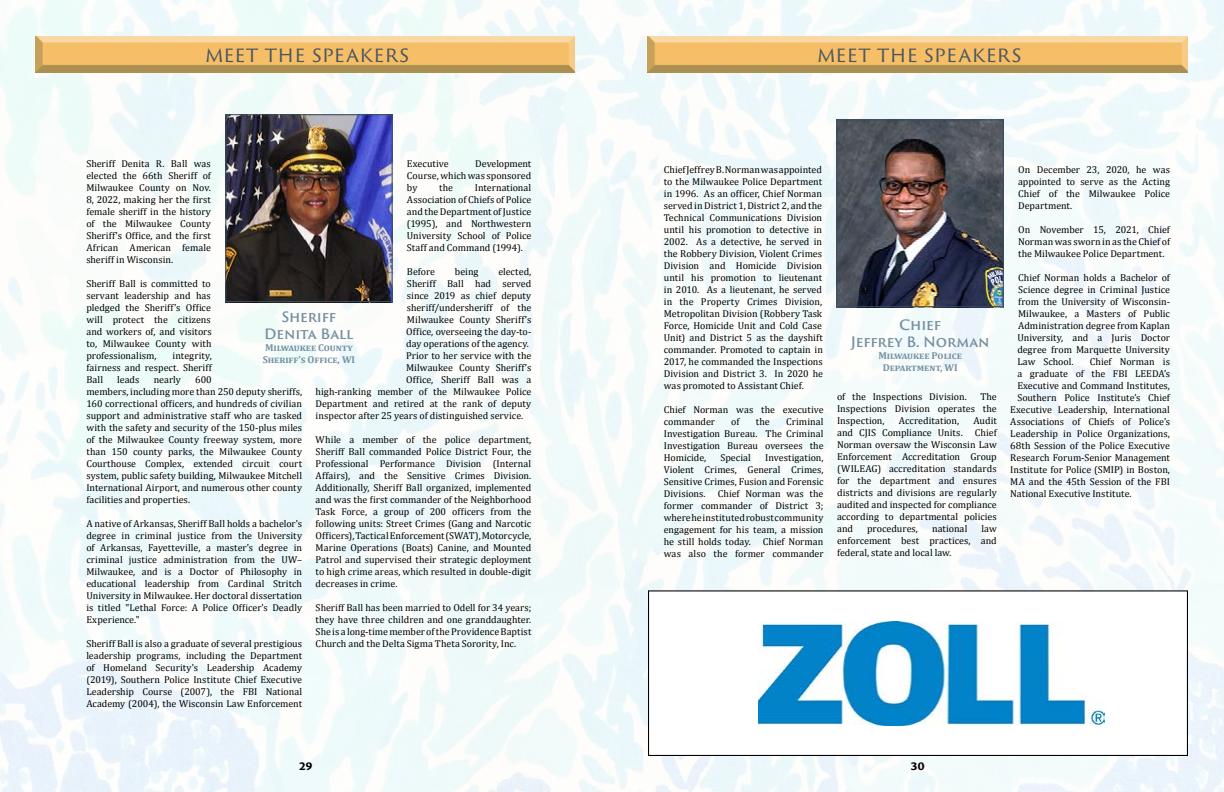
<style>
.page{position:relative;width:1224px;height:792px;background:#fff}
.page>*{position:absolute;margin:0;border:0;box-sizing:border-box;transform-origin:0 0}
.t1{font:21px "Trajan Sans Pro";letter-spacing:.015em;color:#374b5f}
.t2{font:600 14px/16.8px "Trajan Sans Pro";letter-spacing:-.01em;color:#7590a1;text-align:center}
.t3{font:10px/12px "Cambria";color:#000;text-align:justify}
.t4{font:700 10px/12px "Cambria";letter-spacing:-.005em;color:#7590a1}
.t5{font:900 10px "Trajan Sans Pro";color:#000}
</style>
<div class="page">
<img style="left:0;top:0;width:1224px;height:792px">
<div style="left:27px;top:35px;width:556px;height:45px;background:#7590a1;opacity:.75"></div>
<img style="left:227px;top:116px;width:164px;height:184px">
<div style="left:225px;top:114px;width:168px;height:188px;border:1px solid #374b5f"></div>
<div style="left:640px;top:35px;width:556px;height:45px;background:#7590a1;opacity:.75"></div>
<img style="left:838px;top:121px;width:164px;height:184px">
<div style="left:836px;top:119px;width:168px;height:188px;border:1px solid #374b5f"></div>
<div style="left:649px;top:591px;width:538px;height:164px;background:#fff"></div>
<img style="left:759px;top:621px;width:346px;height:104px">
<div style="left:648px;top:590px;width:540px;height:166px;border:1px solid #000"></div>
<h1 class="t1" style="left:204px;top:39px;width:207px">MEET THE SPEAKERS</h1>
<p class="t3" style="left:86px;top:158px;width:126px">Sheriff Denita R. Ball was elected the 66th Sheriff of Milwaukee County on Nov.<br>8, 2022, making her the first female sheriff in the history of the Milwaukee County Sheriff's Office, and the first African American female sheriff in Wisconsin.</p>
<p class="t3" style="left:86px;top:278px;width:127px">Sheriff Ball is committed to servant leadership and has pledged the Sheriff's Office will protect the citizens and workers of, and visitors to, Milwaukee County with professionalism,</p>
<p class="t3" style="left:407px;top:158px;width:126px;text-indent:68px">Development Course, which was sponsored by</p>
<p class="t3" style="left:407px;top:158px;width:43px">Executive</p>
<p class="t3" style="left:407px;top:182px;width:126px;text-indent:68px">International Association of Chiefs of Police and the Department of Justice (1995), and Northwestern University School of Police Staff and Command (1994).</p>
<p class="t3" style="left:407px;top:266px;width:30px">Before</p>
<p class="t3" style="left:455px;top:266px;width:25px">being</p>
<p class="t3" style="left:498px;top:266px;width:35px">elected,</p>
<p class="t3" style="left:407px;top:278px;width:126px">Sheriff Ball had served</p>
<p class="t3" style="left:407px;top:290px;width:126px">since 2019 as chief deputy</p>
<p class="t3" style="left:407px;top:302px;width:126px">sheriff/undersheriff of the</p>
<p class="t3" style="left:407px;top:314px;width:126px">Milwaukee County Sheriff's</p>
<p class="t3" style="left:406px;top:326px;width:127px">Office, overseeing the day-to-</p>
<p class="t3" style="left:406px;top:338px;width:124px">day operations of the agency.</p>
<p class="t3" style="left:406px;top:350px;width:127px">Prior to her service with the</p>
<p class="t3" style="left:406px;top:362px;width:127px">Milwaukee County Sheriff's</p>
<p class="t3" style="left:406px;top:374px;width:127px">Office, Sheriff Ball was a</p>
<p class="t3" style="left:316px;top:386px;width:217px">high-ranking member of the Milwaukee Police</p>
<p class="t3" style="left:316px;top:398px;width:217px">Department and retired at the rank of deputy</p>
<p class="t3" style="left:316px;top:410px;width:209px">inspector after 25 years of distinguished service.</p>
<p class="t3" style="left:316px;top:434px;width:217px">While a member of the police department, Sheriff Ball commanded Police District Four, the Professional Performance Division (Internal Affairs), and the Sensitive Crimes Division.<br>Additionally, Sheriff Ball organized, implemented and was the first commander of the Neighborhood Task Force, a group of 200 officers from the following units: Street Crimes (Gang and Narcotic Officers), Tactical Enforcement (SWAT), Motorcycle, Marine Operations (Boats) Canine, and Mounted Patrol and supervised their strategic deployment to high crime areas, which resulted in double-digit decreases in crime.</p>
<p class="t3" style="left:316px;top:602px;width:217px">Sheriff Ball has been married to Odell for 34 years; they have three children and one granddaughter.<br>She is a long-time member of the Providence Baptist Church and the Delta Sigma Theta Sorority, Inc.</p>
<p class="t3" style="left:439px;top:182px;width:15px">the</p>
<h2 class="t2" style="left:264px;top:308px;width:91px">Sheriff<br>Denita Ball</h2>
<p class="t4" style="left:263px;top:341px;width:94px">Milwaukee County<br>Sheriff’s Office, WI</p>
<p class="t3" style="left:86px;top:350px;width:127px;text-indent:86px">integrity, fairness and respect. Sheriff Ball</p>
<p class="t3" style="left:117px;top:374px;width:24px">leads</p>
<p class="t3" style="left:154px;top:374px;width:29px">nearly</p>
<p class="t3" style="left:86px;top:374px;width:217px;text-align:left;text-indent:109px">600<br>members, including more than 250 deputy sheriffs, 160 correctional officers, and hundreds of civilian support and administrative staff who are tasked with the safety and security of the 150-plus miles of the Milwaukee County freeway system, more than 150 county parks, the Milwaukee County Courthouse Complex, extended circuit court system, public safety building, Milwaukee Mitchell International Airport, and numerous other county facilities and properties.</p>
<p class="t3" style="left:86px;top:518px;width:217px">A native of Arkansas, Sheriff Ball holds a bachelor's degree in criminal justice from the University of Arkansas, Fayetteville, a master's degree in criminal justice administration from the UW– Milwaukee, and is a Doctor of Philosophy in educational leadership from Cardinal Stritch University in Milwaukee. Her doctoral dissertation is titled "Lethal Force: A Police Officer's Deadly Experience."</p>
<p class="t3" style="left:86px;top:638px;width:217px">Sheriff Ball is also a graduate of several prestigious leadership programs, including the Department of Homeland Security's Leadership Academy (2019), Southern Police Institute Chief Executive Leadership Course (2007), the FBI National Academy (2004), the Wisconsin Law Enforcement</p>
<p class="t5" style="left:299px;top:758px;width:15px">29</p>
<h1 class="t1" style="left:816px;top:39px;width:207px">MEET THE SPEAKERS</h1>
<p class="t3" style="left:664px;top:163px;width:161px">Chief Jeffrey B. Norman was appointed to the Milwaukee Police Department in 1996. As an officer, Chief Norman served in District 1, District 2, and the Technical Communications Division until his promotion to detective in 2002. As a detective, he served in the Robbery Division, Violent Crimes Division and Homicide Division until his promotion to lieutenant in 2010. As a lieutenant, he served in the Property Crimes Division, Metropolitan Division (Robbery Task Force, Homicide Unit and Cold Case Unit) and District 5 as the dayshift commander. Promoted to captain in 2017, he commanded the Inspections Division and District 3. In 2020 he was promoted to Assistant Chief.</p>
<p class="t3" style="left:664px;top:403px;width:161px">Chief Norman was the executive commander</p>
<p class="t3" style="left:731px;top:415px;width:10px">of</p>
<p class="t3" style="left:756px;top:415px;width:15px">the</p>
<p class="t3" style="left:664px;top:415px;width:161px;text-indent:122px">Criminal Investigation Bureau. The Criminal Investigation Bureau oversees the Homicide,</p>
<p class="t3" style="left:721px;top:451px;width:32px">Special</p>
<p class="t3" style="left:664px;top:451px;width:161px;text-indent:101px">Investigation, Violent Crimes, General Crimes, Sensitive Crimes, Fusion and Forensic Divisions. Chief Norman was the former commander of District 3; where he instituted robust community engagement for his team, a mission he still holds today. Chief Norman was also the former commander</p>
<h2 class="t2" style="left:851px;top:316px;width:141px">Chief<br>Jeffrey B. Norman</h2>
<p class="t4" style="left:878px;top:349px;width:85px;text-align:center">Milwaukee Police<br>Department, WI</p>
<p class="t3" style="left:837px;top:391px;width:131px">of the Inspections Division.</p>
<p class="t3" style="left:837px;top:391px;width:161px;text-indent:143px">The Inspections Division operates the Inspection,</p>
<p class="t3" style="left:837px;top:415px;width:161px;text-indent:136px">Audit and CJIS Compliance Units. Chief Norman oversaw the Wisconsin Law Enforcement Accreditation Group (WILEAG) accreditation standards for the department and ensures districts and divisions are regularly audited and inspected for compliance according to departmental policies and</p>
<p class="t3" style="left:899px;top:415px;width:62px">Accreditation,</p>
<p class="t3" style="left:837px;top:523px;width:161px;text-indent:144px">law enforcement best practices, and federal, state and local law.</p>
<p class="t3" style="left:867px;top:523px;width:52px">procedures,</p>
<p class="t3" style="left:932px;top:523px;width:37px">national</p>
<p class="t3" style="left:1018px;top:163px;width:153px">On December 23, 2020, he was appointed to serve as the Acting Chief of the Milwaukee Police Department.</p>
<p class="t3" style="left:1018px;top:223px;width:153px">On November 15, 2021, Chief Norman was sworn in as the Chief of the Milwaukee Police Department.</p>
<p class="t3" style="left:1017px;top:271px;width:154px">Chief Norman holds a Bachelor of Science degree in Criminal Justice from the University of Wisconsin-Milwaukee, a Masters of Public Administration degree from Kaplan University, and a Juris Doctor degree from Marquette University Law School.</p>
<p class="t3" style="left:1090px;top:355px;width:82px">Chief Norman is</p>
<p class="t3" style="left:1017px;top:367px;width:154px">a graduate of the FBI LEEDA’s</p>
<p class="t3" style="left:1017px;top:379px;width:154px">Executive and Command Institutes,</p>
<p class="t3" style="left:1017px;top:391px;width:154px">Southern Police Institute’s Chief</p>
<p class="t3" style="left:1010px;top:403px;width:161px">Executive Leadership, International</p>
<p class="t3" style="left:1010px;top:415px;width:161px">Associations of Chiefs of Police’s</p>
<p class="t3" style="left:1010px;top:427px;width:161px">Leadership in Police Organizations,</p>
<p class="t3" style="left:1010px;top:439px;width:161px">68th Session of the Police Executive</p>
<p class="t3" style="left:1010px;top:451px;width:161px">Research Forum-Senior Management</p>
<p class="t3" style="left:1010px;top:463px;width:161px">Institute for Police (SMIP) in Boston,</p>
<p class="t3" style="left:1010px;top:475px;width:161px">MA and the 45th Session of the FBI</p>
<p class="t3" style="left:1010px;top:487px;width:123px">National Executive Institute.</p>
<p class="t5" style="left:911px;top:758px;width:16px">30</p>
</div>
